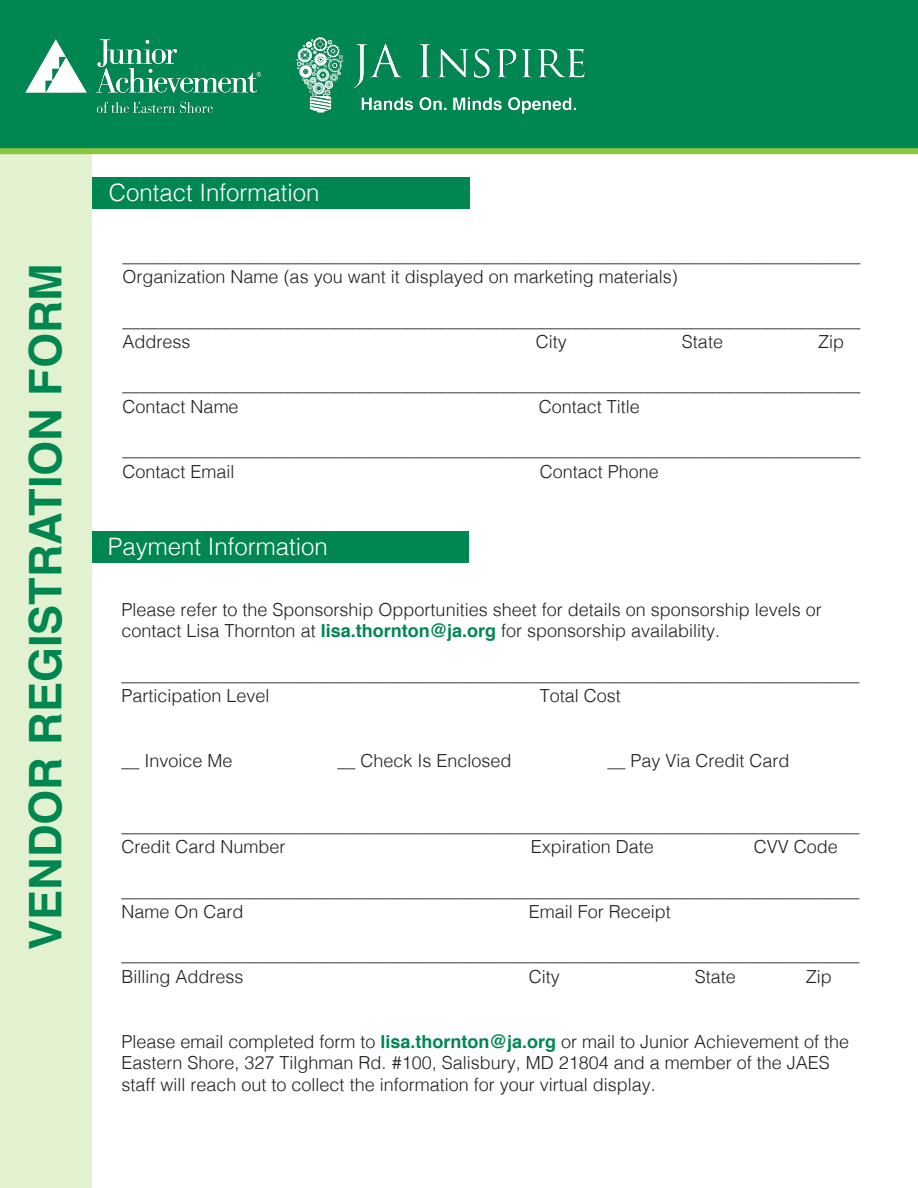
<style>
.page{position:relative;width:918px;height:1188px;background:#fff}
.page>*{position:absolute;margin:0;border:0;box-sizing:border-box;transform-origin:0 0}
.t1{font:700 45px "Helvetica";color:#008751}
.t2{font:300 24px "Helvetica";color:#fff}
.t3{font:300 18px/21.6px "Helvetica";color:#231f20}
.s1{font-weight:700;color:#008751}
</style>
<div class="page">
<div style="left:88px;top:531px;width:380px;height:32px;background:#008751"></div>
<div style="left:89px;top:178px;width:380px;height:31px;background:#008751"></div>
<div style="left:0;top:143px;width:92px;height:1045px;background:#e2f1cf"></div>
<div style="left:0;top:0;width:918px;height:151px;background:#008751"></div>
<div style="left:0;top:148px;width:918px;height:6px;background:#8cc63e"></div>
<img style="left:296px;top:37px;width:289px;height:77px">
<img style="left:26px;top:39px;width:235px;height:73px">
<p class="t1" style="left:9px;top:950px;width:688px;rotate:-90deg">VENDOR REGISTRATION FORM</p>
<p class="t2" style="left:109px;top:172px;width:212px">Contact Information</p>
<p class="t3" style="left:123px;top:243px;width:739px">__________________________________________________________________________________</p>
<p class="t3" style="left:123px;top:265px;width:557px">Organization Name (as you want it displayed on marketing materials)</p>
<p class="t3" style="left:123px;top:308px;width:739px">__________________________________________________________________________________</p>
<p class="t3" style="left:123px;top:330px;width:70px">Address</p>
<p class="t3" style="left:536px;top:330px;width:32px">City</p>
<p class="t3" style="left:682px;top:330px;width:43px">State</p>
<p class="t3" style="left:818px;top:330px;width:27px">Zip</p>
<p class="t3" style="left:123px;top:373px;width:739px">__________________________________________________________________________________</p>
<p class="t3" style="left:123px;top:395px;width:118px">Contact Name</p>
<p class="t3" style="left:539px;top:395px;width:103px">Contact Title</p>
<p class="t3" style="left:123px;top:438px;width:739px">__________________________________________________________________________________</p>
<p class="t3" style="left:123px;top:459px;width:114px">Contact Email</p>
<p class="t3" style="left:540px;top:459px;width:121px">Contact Phone</p>
<p class="t2" style="left:108px;top:526px;width:222px">Payment Information</p>
<p class="t3" style="left:122px;top:597px;width:702px">Please refer to the Sponsorship Opportunities sheet for details on sponsorship levels or contact Lisa Thornton at <span class="s1">lisa.thornton@ja.org</span> for sponsorship availability.</p>
<p class="t3" style="left:122px;top:662px;width:740px">__________________________________________________________________________________</p>
<p class="t3" style="left:122px;top:684px;width:150px">Participation Level</p>
<p class="t3" style="left:540px;top:684px;width:83px">Total Cost</p>
<p class="t3" style="left:122px;top:748px;width:113px">__ Invoice Me</p>
<p class="t3" style="left:338px;top:748px;width:176px">__ Check Is Enclosed</p>
<p class="t3" style="left:608px;top:748px;width:184px">__ Pay Via Credit Card</p>
<p class="t3" style="left:122px;top:813px;width:740px">__________________________________________________________________________________</p>
<p class="t3" style="left:122px;top:835px;width:165px">Credit Card Number</p>
<p class="t3" style="left:531px;top:835px;width:125px">Expiration Date</p>
<p class="t3" style="left:754px;top:835px;width:86px">CVV Code</p>
<p class="t3" style="left:122px;top:878px;width:740px">__________________________________________________________________________________</p>
<p class="t3" style="left:122px;top:900px;width:124px">Name On Card</p>
<p class="t3" style="left:529px;top:900px;width:144px">Email For Receipt</p>
<p class="t3" style="left:122px;top:943px;width:740px">__________________________________________________________________________________</p>
<p class="t3" style="left:122px;top:964px;width:124px">Billing Address</p>
<p class="t3" style="left:529px;top:964px;width:32px">City</p>
<p class="t3" style="left:695px;top:964px;width:43px">State</p>
<p class="t3" style="left:806px;top:964px;width:27px">Zip</p>
<p class="t3" style="left:122px;top:1029px;width:729px">Please email completed form to <span class="s1">lisa.thornton@ja.org</span> or mail to Junior Achievement of the<br>Eastern Shore, 327 Tilghman Rd. #100, Salisbury, MD 21804 and a member of the JAES staff will reach out to collect the information for your virtual display.</p>
</div>
